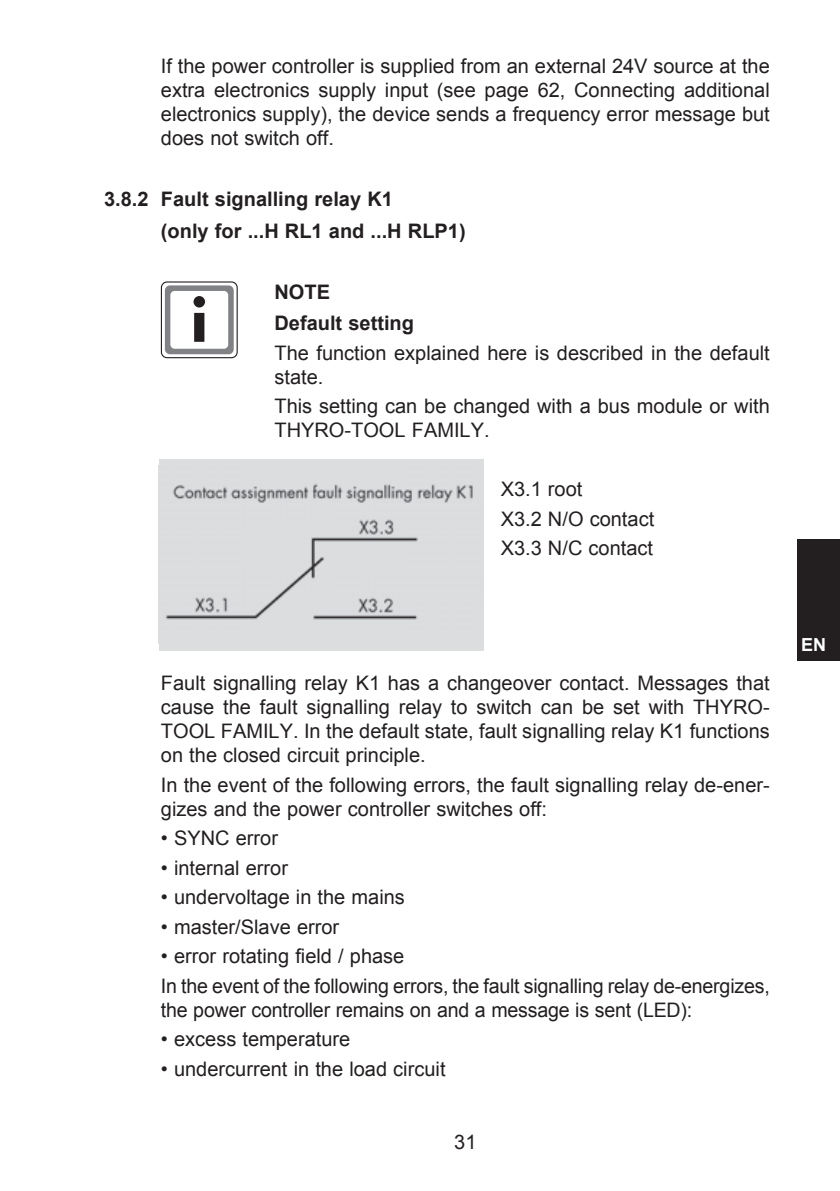
<style>
.page{position:relative;width:840px;height:1191px;background:#fff}
.page>*{position:absolute;margin:0;border:0;box-sizing:border-box;transform-origin:0 0}
.t1{font:20px/24px "Arial";color:#231f20}
.t2{font:700 20px/31.4px "Arial";color:#231f20}
.t3{font:700 18px "Arial";color:#fff}
</style>
<div class="page">
<div style="left:797px;top:539px;width:42px;height:121px;background:#231f20"></div>
<div style="left:159px;top:459px;width:324px;height:191px;background:#dcdddf"></div>
<img style="left:165px;top:484px;width:308px;height:136px">
<svg style="left:161px;top:282px;width:76px;height:76px"></svg>
<div style="left:161px;top:281px;width:76px;height:77px;border:1px solid #231f20;border-radius:6px"></div>
<div style="left:165px;top:285px;width:68px;height:69px;background:#808285;border-radius:5px"></div>
<div style="left:170px;top:291px;width:58px;height:58px;background:#fff;border-radius:4px"></div>
<svg style="left:193px;top:296px;width:12px;height:46px"></svg>
<p class="t1" style="left:161px;top:54px;width:610px;text-align:justify">If the power controller is supplied from an external 24V source at the extra electronics supply input (see page 62, Connecting additional electronics supply), the device sends a frequency error message but does not switch off.</p>
<p class="t2" style="left:161px;top:184px;width:306px;text-indent:-57px">3.8.2 Fault signalling relay K1<br>(only for ...H RL1 and ...H RLP1)</p>
<p class="t2" style="left:274px;top:276px;width:141px">NOTE<br>Default setting</p>
<p class="t1" style="left:274px;top:341px;width:496px">The function explained here is described in the default state.</p>
<p class="t1" style="left:274px;top:394px;width:496px">This setting can be changed with a bus module or with<br>THYRO-TOOL FAMILY.</p>
<p class="t1" style="left:500px;top:474px;width:155px;line-height:29.4px">X3.1 root<br>X3.2 N/O contact<br>X3.3 N/C contact</p>
<p class="t1" style="left:161px;top:671px;width:610px;text-align:justify">Fault signalling relay K1 has a changeover contact. Messages that cause the fault signalling relay to switch can be set with THYRO-TOOL FAMILY. In the default state, fault signalling relay K1 functions on the closed circuit principle.</p>
<p class="t1" style="left:161px;top:773px;width:610px">In the event of the following errors, the fault signalling relay de-ener&shy;gizes and the power controller switches off:</p>
<p class="t1" style="left:161px;top:826px;width:119px">• SYNC error</p>
<p class="t1" style="left:161px;top:856px;width:129px">• internal error</p>
<p class="t1" style="left:161px;top:885px;width:245px">• undervoltage in the mains</p>
<p class="t1" style="left:161px;top:915px;width:180px">• master/Slave error</p>
<p class="t1" style="left:161px;top:941px;width:610px;line-height:29.4px">• error rotating field / phase<br>In the event of the following errors, the fault signalling relay de-energizes,</p>
<p class="t1" style="left:161px;top:998px;width:532px">the power controller remains on and a message is sent (LED):</p>
<p class="t1" style="left:161px;top:1027px;width:191px">• excess temperature</p>
<p class="t1" style="left:161px;top:1056px;width:286px">• undercurrent in the load circuit</p>
<p class="t1" style="left:454px;top:1129px;width:24px">31</p>
<p class="t3" style="left:800px;top:635px;width:27px">EN</p>
</div>
